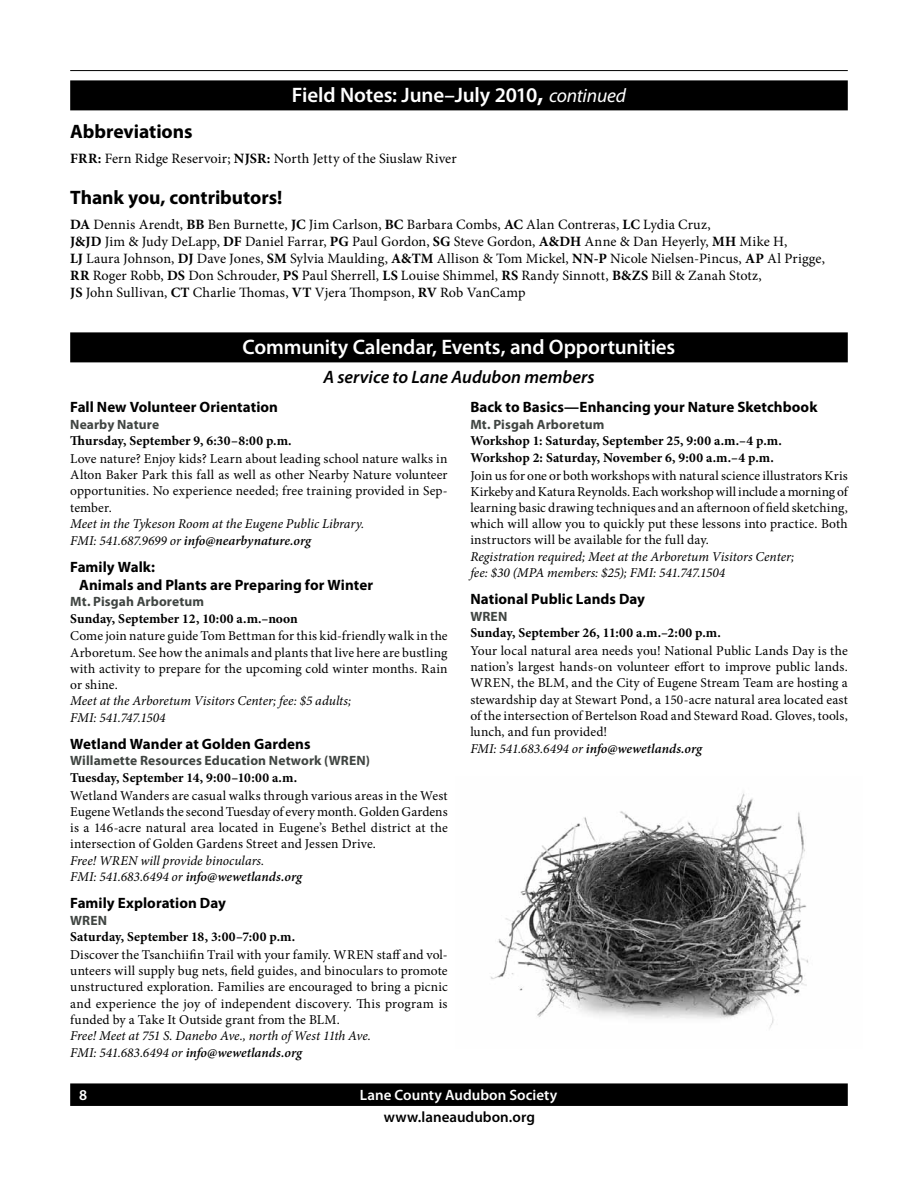
<style>
.page{position:relative;width:918px;height:1188px;background:#fff}
.page>*{position:absolute;margin:0;border:0;box-sizing:border-box;transform-origin:0 0}
.t1{font:600 21px "Myriad Pro";letter-spacing:-.005em;color:#fff}
.t2{font:700 19.5px "Myriad Pro";letter-spacing:-.005em;color:#000}
.t3{font:italic 600 18px "Myriad Pro";color:#000}
.t4{font:700 15px/18px "Myriad Pro";letter-spacing:.005em;color:#000}
.t5{font:600 15px "Myriad Pro";color:#fff}
.t6{font:600 15px "Myriad Pro";letter-spacing:.005em;color:#000}
.t7{font:14.25px/17.1px "Minion Pro";letter-spacing:.005em;color:#000}
.t8{font:13.5px/16.2px "Minion Pro";letter-spacing:.01em;color:#000;text-align:justify}
.t9{font:italic 13.5px/16.5px "Minion Pro";letter-spacing:-.005em;color:#000}
.t10{font:700 13.5px/16.5px "Minion Pro";letter-spacing:.005em;color:#000}
.t11{font:700 13.5px "Myriad Pro";letter-spacing:.01em;color:#404542}
.s1{font-size:27px}
.s2{font-weight:400;font-style:italic;font-size:19.5px}
.s3{font-weight:700}
.s4{font-weight:600}
.s5{font-style:italic}
.s6{font-weight:600;font-style:italic}
</style>
<div class="page">
<div style="left:70px;top:1083px;width:778px;height:23px;background:#000"></div>
<hr style="left:70px;top:70px;width:778px;height:1px;background:#000">
<img style="left:490px;top:793px;width:318px;height:236px">
<div style="left:70px;top:80px;width:778px;height:30px;background:#000"></div>
<div style="left:70px;top:332px;width:778px;height:30px;background:#000"></div>
<h1 class="t1" style="left:292px;top:82px;width:336px">Field Notes: June–July 2010<span class="s1">,</span> <span class="s2">continued</span></h1>
<h2 class="t2" style="left:70px;top:119px;width:124px">Abbreviations</h2>
<p class="t7" style="left:70px;top:150px;width:388px"><span class="s3">FRR:</span> Fern Ridge Reservoir; <span class="s3">NJSR:</span> North Jetty of the Siuslaw River</p>
<h2 class="t2" style="left:70px;top:185px;width:214px">Thank you, contributors!</h2>
<p class="t7" style="left:70px;top:216px;width:756px"><span class="s3">DA</span> Dennis Arendt, <span class="s3">BB</span> Ben Burnette, <span class="s3">JC</span> Jim Carlson, <span class="s3">BC</span> Barbara Combs, <span class="s3">AC</span> Alan Contreras, <span class="s3">LC</span> Lydia Cruz,<br><span class="s3">J&amp;JD</span> Jim &amp; Judy DeLapp, <span class="s3">DF</span> Daniel Farrar, <span class="s3">PG</span> Paul Gordon, <span class="s3">SG</span> Steve Gordon, <span class="s3">A&amp;DH</span> Anne &amp; Dan Heyerly, <span class="s3">MH</span> Mike H,<br><span class="s3">LJ</span> Laura Johnson, <span class="s3">DJ</span> Dave Jones, <span class="s3">SM</span> Sylvia Maulding, <span class="s3">A&amp;TM</span> Allison &amp; Tom Mickel, <span class="s3">NN-P</span> Nicole Nielsen-Pincus, <span class="s3">AP</span> Al Prigge, <span class="s3">RR</span> Roger Robb, <span class="s3">DS</span> Don Schrouder, <span class="s3">PS</span> Paul Sherrell, <span class="s3">LS</span> Louise Shimmel, <span class="s3">RS</span> Randy Sinnott, <span class="s3">B&amp;ZS</span> Bill &amp; Zanah Stotz,<br><span class="s3">JS</span> John Sullivan, <span class="s3">CT</span> Charlie Thomas, <span class="s3">VT</span> Vjera Thompson, <span class="s3">RV</span> Rob VanCamp</p>
<h1 class="t1" style="left:242px;top:334px;width:434px">Community Calendar, Events, and Opportunities</h1>
<h3 class="t3" style="left:323px;top:365px;width:273px">A service to Lane Audubon members</h3>
<p class="t4" style="left:70px;top:398px;width:209px">Fall New Volunteer Orientation</p>
<p class="t11" style="left:70px;top:415px;width:91px">Nearby Nature</p>
<p class="t10" style="left:70px;top:433px;width:223px">Thursday, September 9, 6:30–8:00 p.m.</p>
<p class="t8" style="left:70px;top:451px;width:379px">Love nature? Enjoy kids? Learn about leading school nature walks in Alton Baker Park this fall as well as other Nearby Nature volunteer opportunities. No experience needed; free training provided in Sep&shy;tember.</p>
<p class="t9" style="left:70px;top:516px;width:296px">Meet in the Tykeson Room at the Eugene Public Library.<br>FMI: 541.687.9699 or <span class="s4">info@nearbynature.org</span></p>
<p class="t4" style="left:79px;top:557px;width:295px;text-indent:-9px">Family Walk:<br>Animals and Plants are Preparing for Winter</p>
<p class="t11" style="left:70px;top:593px;width:136px">Mt. Pisgah Arboretum</p>
<p class="t10" style="left:70px;top:610px;width:229px">Sunday, September 12, 10:00 a.m.–noon</p>
<p class="t8" style="left:70px;top:628px;width:379px">Come join nature guide Tom Bettman for this kid-friendly walk in the Arboretum. See how the animals and plants that live here are bustling with activity to prepare for the upcoming cold winter months. Rain or shine.</p>
<p class="t9" style="left:70px;top:693px;width:283px">Meet at the Arboretum Visitors Center; fee: $5 adults;<br>FMI: 541.747.1504</p>
<p class="t4" style="left:70px;top:734px;width:242px">Wetland Wander at Golden Gardens</p>
<p class="t11" style="left:70px;top:752px;width:301px">Willamette Resources Education Network (WREN)</p>
<p class="t10" style="left:70px;top:769px;width:228px">Tuesday, September 14, 9:00–10:00 a.m.</p>
<p class="t8" style="left:70px;top:787px;width:379px">Wetland Wanders are casual walks through various areas in the West Eugene Wetlands the second Tuesday of every month. Golden Gardens is a 146-acre natural area located in Eugene’s Bethel district at the intersection of Golden Gardens Street and Jessen Drive.</p>
<p class="t9" style="left:70px;top:852px;width:233px">Free! WREN will provide binoculars.<br>FMI: 541.683.6494 or <span class="s4">info@wewetlands.org</span></p>
<p class="t4" style="left:70px;top:894px;width:157px">Family Exploration Day</p>
<p class="t11" style="left:70px;top:911px;width:39px">WREN</p>
<p class="t10" style="left:70px;top:928px;width:227px">Saturday, September 18, 3:00–7:00 p.m.</p>
<p class="t8" style="left:70px;top:947px;width:379px">Discover the Tsanchiifin Trail with your family. WREN staff and vol&shy;unteers will supply bug nets, field guides, and binoculars to promote unstructured exploration. Families are encouraged to bring a picnic and experience the joy of independent discovery. This program is funded by a Take It Outside grant from the BLM.</p>
<p class="t9" style="left:70px;top:1028px;width:302px">Free! Meet at 751 S. Danebo Ave., north of West 11th Ave.<br>FMI: 541.683.6494 or <span class="s4">info@wewetlands.org</span></p>
<p class="t4" style="left:470px;top:398px;width:349px">Back to Basics—Enhancing your Nature Sketchbook</p>
<p class="t11" style="left:470px;top:415px;width:136px">Mt. Pisgah Arboretum</p>
<p class="t10" style="left:470px;top:433px;width:313px">Workshop 1: Saturday, September 25, 9:00 a.m.–4 p.m.<br>Workshop 2: Saturday, November 6, 9:00 a.m.–4 p.m.</p>
<p class="t8" style="left:470px;top:467px;width:379px">Join us for one or both workshops with natural science illustrators Kris Kirkeby and Katura Reynolds. Each workshop will include a morning of learning basic drawing techniques and an afternoon of field sketching, which will allow you to quickly put these lessons into practice. Both instructors will be available for the full day.</p>
<p class="t9" style="left:470px;top:548px;width:326px">Registration required; Meet at the Arboretum Visitors Center; fee: $30 (MPA members: $25); FMI: 541.747.1504</p>
<p class="t4" style="left:470px;top:590px;width:176px">National Public Lands Day</p>
<p class="t11" style="left:470px;top:607px;width:39px">WREN</p>
<p class="t10" style="left:470px;top:625px;width:252px">Sunday, September 26, 11:00 a.m.–2:00 p.m.</p>
<p class="t8" style="left:470px;top:643px;width:379px;text-align:left">Your local natural area needs you! National Public Lands Day is the nation’s largest hands-on volunteer effort to improve public lands.<br>WREN, the BLM, and the City of Eugene Stream Team are hosting a stewardship day at Stewart Pond, a 150-acre natural area located east of the intersection of Bertelson Road and Steward Road. Gloves, tools, lunch, and fun provided!<br><span class="s5">FMI: 541.683.6494 or</span> <span class="s6">info@wewetlands.org</span></p>
<p class="t5" style="left:79px;top:1085px;width:10px">8</p>
<p class="t5" style="left:360px;top:1085px;width:199px">Lane County Audubon Society</p>
<p class="t6" style="left:384px;top:1107px;width:153px">www.laneaudubon.org</p>
</div>
